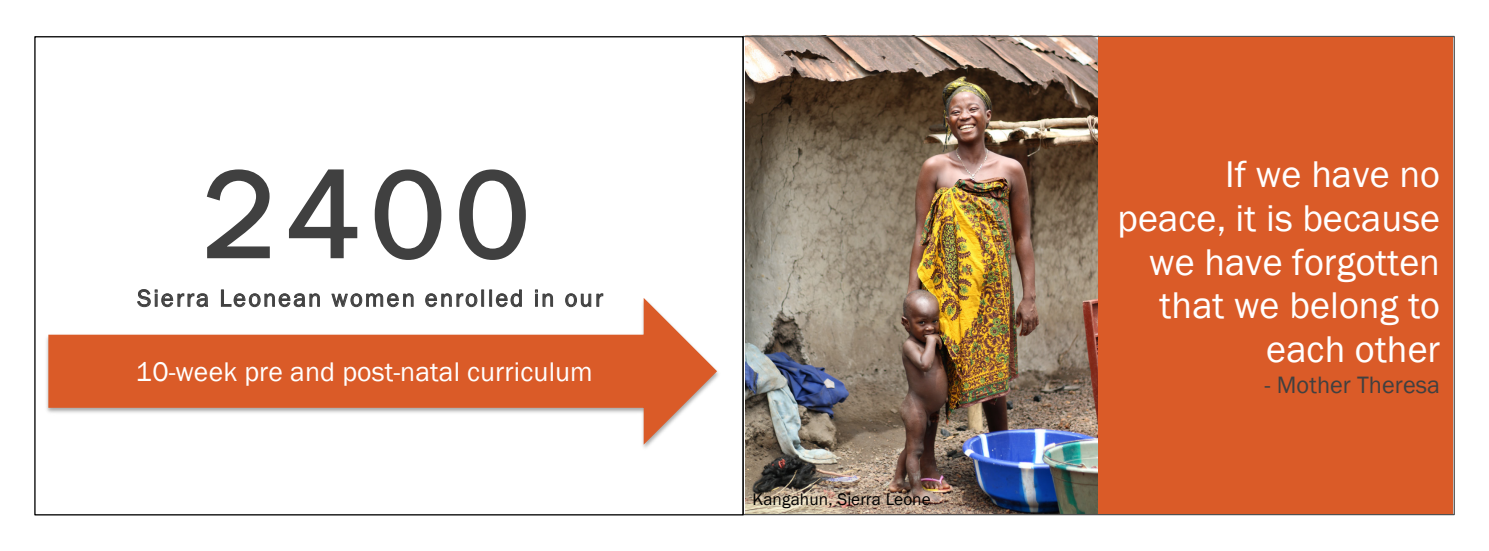
<style>
.page{position:relative;width:1489px;height:551px;background:#fff}
.page>*{position:absolute;margin:0;border:0;box-sizing:border-box;transform-origin:0 0}
.t1{font:126px "Franklin Gothic";color:#404040}
.t2{font:38.15px/43.8px "Franklin Gothic";color:#fff;text-align:right}
.t3{font:27.65px "Franklin Gothic";letter-spacing:.005em;color:#fff}
.t4{font:24.32px "Franklin Gothic";letter-spacing:.08em;color:#404040}
.t5{font:24.32px "Franklin Gothic";color:#404040}
.t6{font:17.15px "Franklin Gothic";letter-spacing:.01em;color:#000}
</style>
<div class="page">
<img style="left:745px;top:38px;width:353px;height:475px">
<div style="left:1098px;top:37px;width:354px;height:476px;background:#da5b28"></div>
<svg style="left:48px;top:298px;width:670px;height:148px"></svg>
<div style="left:49px;top:342px;width:630px;height:58px;background:#da5b28"></div>
<img style="left:105px;top:289px;width:532px;height:67px">
<svg style="left:206px;top:169px;width:64px;height:90px"></svg>
<svg style="left:289px;top:169px;width:69px;height:90px"></svg>
<svg style="left:374px;top:169px;width:68px;height:91px"></svg>
<svg style="left:459px;top:169px;width:67px;height:91px"></svg>
<svg style="left:137px;top:289px;width:71px;height:18px"></svg>
<svg style="left:221px;top:289px;width:99px;height:18px"></svg>
<svg style="left:331px;top:293px;width:82px;height:14px"></svg>
<svg style="left:425px;top:293px;width:52px;height:14px"></svg>
<div style="left:481px;top:290px;width:3px;height:16px;border:1px solid #404040"></div>
<div style="left:489px;top:290px;width:3px;height:16px;border:1px solid #404040"></div>
<svg style="left:496px;top:289px;width:26px;height:18px"></svg>
<svg style="left:535px;top:290px;width:18px;height:17px"></svg>
<svg style="left:565px;top:293px;width:38px;height:14px"></svg>
<img style="left:739px;top:489px;width:285px;height:27px">
<p class="t1" style="left:202px;top:136px;width:329px">2400</p>
<p class="t4" style="left:137px;top:283px;width:467px">Sierra Leonean women enrolled in our</p>
<p class="t3" style="left:136px;top:355px;width:458px">10-week pre and post-natal curriculum</p>
<p class="t6" style="left:752px;top:488px;width:180px">Kangahun, Sierra Leone</p>
<p class="t2" style="left:1117px;top:153px;width:324px">If we have no peace, it is because we have forgotten that we belong to each other</p>
<p class="t5" style="left:1264px;top:370px;width:177px">- Mother Theresa</p>
</div>
